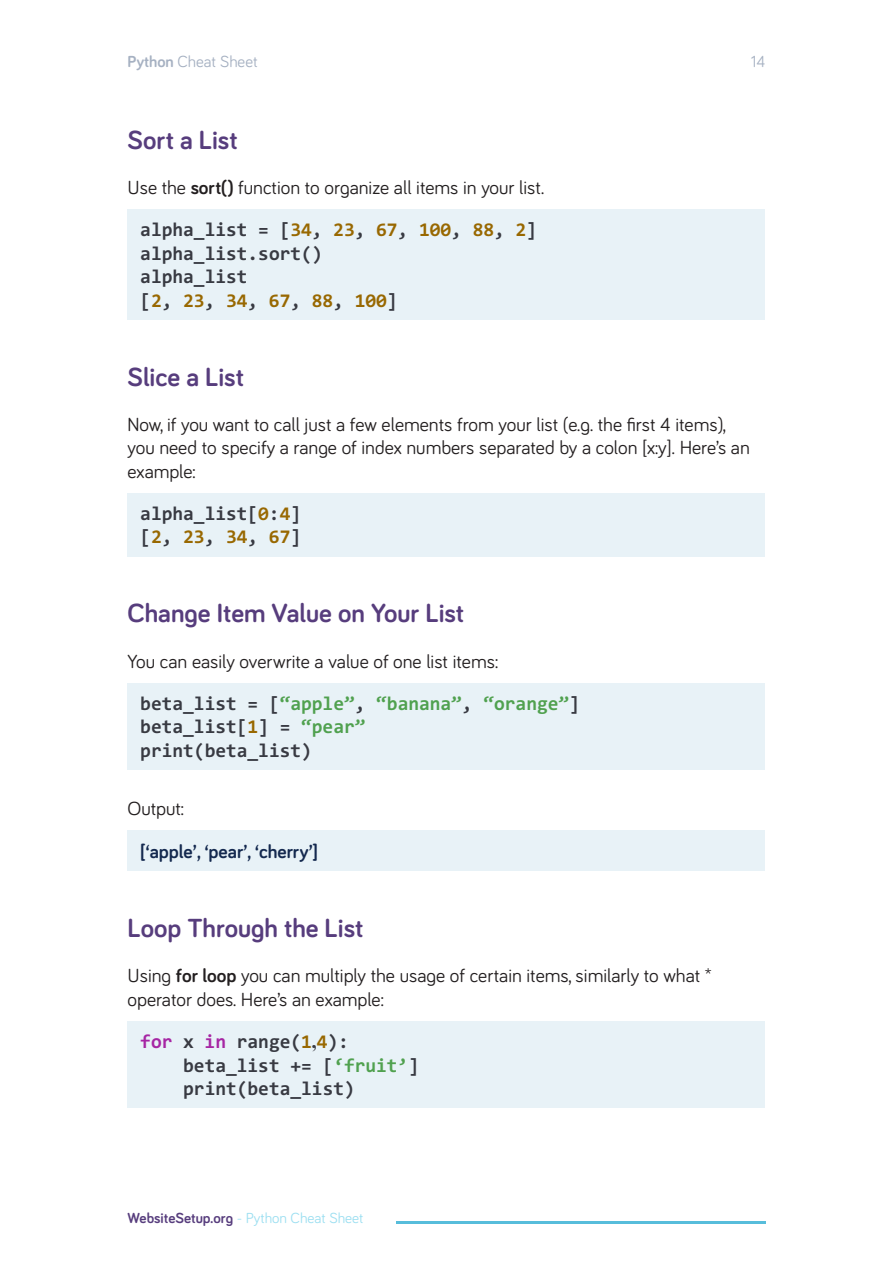
<style>
.page{position:relative;width:893px;height:1263px;background:#fff}
.page>*{position:absolute;margin:0;border:0;box-sizing:border-box;transform-origin:0 0}
.Heading_2{font:700 27px "Bariol";color:#573d7d}
.Body_1_-_big_space{font:19.5px/23.4px "Bariol";color:#231f20}
.t1{font:700 19.5px/23.4px "Consolas";color:#383a42}
.Output{font:700 19.5px "Bariol";color:#14294f}
.t2{font:16.5px "Bariol";color:#a6b1c2}
.t3{font:15px "Bariol";color:#9ddff1}
.s1{font-weight:700}
.s2{color:#986801}
.s3{color:#50a14f}
.s4{color:#a626a4}
.s5{font-family:"Times New Roman"}
.s6{font-weight:700;color:#573d7d}
</style>
<div class="page">
<div style="left:128px;top:209px;width:637px;height:110px;background:#e8f2f7"></div>
<div style="left:128px;top:493px;width:637px;height:63px;background:#e8f2f7"></div>
<div style="left:128px;top:683px;width:637px;height:87px;background:#e8f2f7"></div>
<div style="left:128px;top:1021px;width:637px;height:87px;background:#e8f2f7"></div>
<div style="left:128px;top:830px;width:637px;height:41px;background:#e8f2f7"></div>
<hr style="left:396px;top:1221px;width:369px;height:2px;background:#57bddb">
<p class="t2" style="left:128px;top:51px;width:132px"><span class="s1">Python</span> Cheat Sheet</p>
<p class="t2" style="left:751px;top:51px;width:16px">14</p>
<p class="Heading_2" style="left:128px;top:121px;width:112px">Sort a List</p>
<p class="Body_1_-_big_space" style="left:128px;top:175px;width:418px">Use the <span class="s1">sort()</span> function to organize all items in your list.</p>
<p class="t1" style="left:140px;top:218px;width:398px">alpha_list = [<span class="s2">34</span>, <span class="s2">23</span>, <span class="s2">67</span>, <span class="s2">100</span>, <span class="s2">88</span>, <span class="s2">2</span>] alpha_list.sort()<br>alpha_list<br>[<span class="s2">2</span>, <span class="s2">23</span>, <span class="s2">34</span>, <span class="s2">67</span>, <span class="s2">88</span>, <span class="s2">100</span>]</p>
<p class="Heading_2" style="left:128px;top:358px;width:118px">Slice a List</p>
<p class="Body_1_-_big_space" style="left:128px;top:412px;width:624px">Now, if you want to call just a few elements from your list (e.g. the first 4 items), you need to specify a range of index numbers separated by a colon [x:y]. Here’s an example:</p>
<p class="t1" style="left:140px;top:501px;width:162px">alpha_list[<span class="s2">0</span>:<span class="s2">4</span>] [<span class="s2">2</span>, <span class="s2">23</span>, <span class="s2">34</span>, <span class="s2">67</span>]</p>
<p class="Heading_2" style="left:128px;top:595px;width:338px">Change Item Value on Your List</p>
<p class="Body_1_-_big_space" style="left:128px;top:648px;width:372px">You can easily overwrite a value of one list items:</p>
<p class="t1" style="left:140px;top:691px;width:441px">beta_list = [<span class="s3">“apple”</span>, <span class="s3">“banana”</span>, <span class="s3">“orange”</span>] beta_list[<span class="s2">1</span>] = <span class="s3">“pear”<br></span>print(beta_list)</p>
<p class="Body_1_-_big_space" style="left:128px;top:796px;width:58px">Output:</p>
<p class="Output" style="left:140px;top:838px;width:179px">[‘apple’, ‘pear’, ‘cherry’]</p>
<p class="Heading_2" style="left:128px;top:909px;width:237px">Loop Through the List</p>
<p class="Body_1_-_big_space" style="left:128px;top:963px;width:586px">Using <span class="s1">for loop</span> you can multiply the usage of certain items, similarly to what * operator does. Here’s an example:</p>
<p class="t1" style="left:183px;top:1029px;width:237px;text-indent:-43px"><span class="s4">for</span> x <span class="s4">in</span> range(<span class="s2">1</span><span class="s5">,</span><span class="s2">4</span>): beta_list += [<span class="s3">‘fruit’</span>] print(beta_list)</p>
<p class="t3" style="left:128px;top:1208px;width:237px"><span class="s6">WebsiteSetup.org</span> - Python Cheat Sheet</p>
</div>
